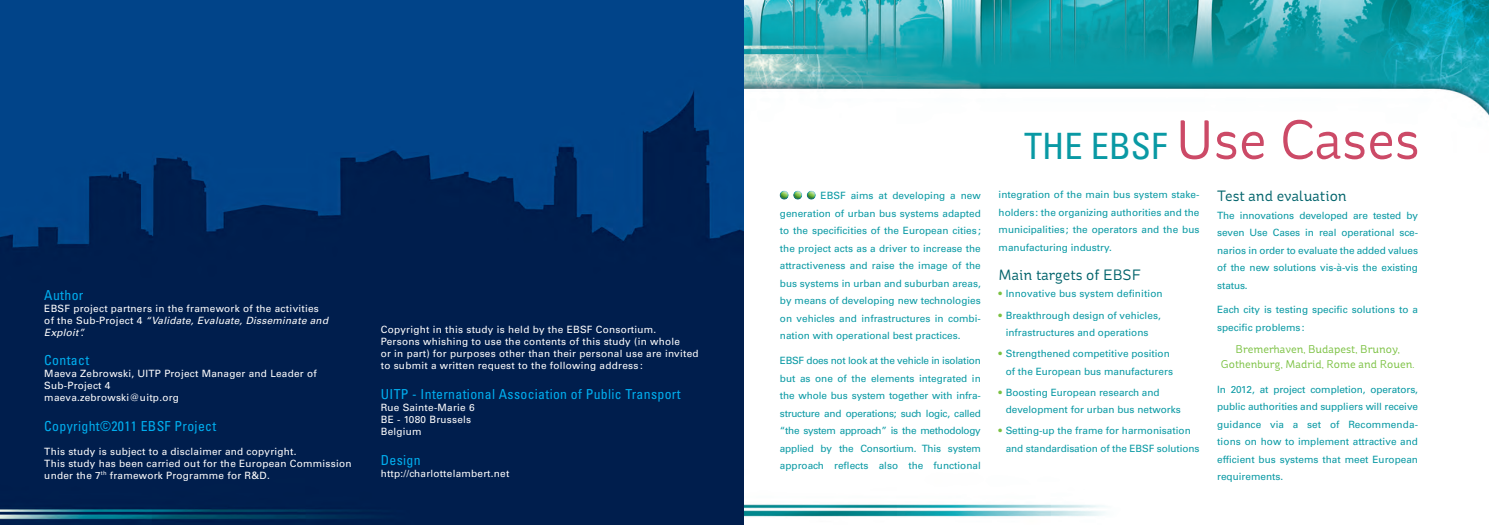
<style>
.page{position:relative;width:1489px;height:525px;background:#fff}
.page>*{position:absolute;margin:0;border:0;box-sizing:border-box;transform-origin:0 0}
.t1{font:55px "St Ryde";color:#cc4a67}
.t2{font:14.88px "St Ryde";color:#00636b}
.t3{font:condensed 13.75px "Univers LT Std";letter-spacing:.025em;color:#00aeef}
.t4{font:11.25px/15px "St Ryde";color:#7bc142;text-align:center}
.t5{font:10px/17.5px "Univers LT Std";color:#0999a4;text-align:justify}
.t6{font:10px/12px "Univers LT Std";letter-spacing:.025em;color:#fff}
.s1{font-style:italic}
.s2{font-family:"Univers LT Std";font-stretch:condensed;font-size:36.25px;color:#0999a4}
.s3{color:#7bc142}
</style>
<div class="page">
<img style="left:0;top:0;width:1488px;height:524px">
<div style="left:779px;top:189px;width:11px;height:9px;background:#fff;opacity:.75"></div>
<div style="left:779px;top:191px;width:11px;height:9px;background:#00636b;opacity:.52"></div>
<div style="left:792px;top:189px;width:11px;height:9px;background:#fff;opacity:.75"></div>
<div style="left:792px;top:191px;width:11px;height:9px;background:#00636b;opacity:.52"></div>
<div style="left:806px;top:189px;width:11px;height:9px;background:#fff;opacity:.75"></div>
<div style="left:806px;top:191px;width:11px;height:9px;background:#00636b;opacity:.52"></div>
<h3 class="t3" style="left:44px;top:286px;width:41px">Author</h3>
<p class="t6" style="left:44px;top:302px;width:285px">EBSF project partners in the framework of the activities of the Sub-Project 4 <span class="s1">“Validate, Evaluate, Disseminate and<br>Exploit”.</span></p>
<h3 class="t3" style="left:44px;top:351px;width:46px">Contact</h3>
<p class="t6" style="left:44px;top:367px;width:274px">Maeva Zebrowski, UITP Project Manager and Leader of<br>Sub-Project 4<br>maeva.zebrowski@uitp.org</p>
<h3 class="t3" style="left:44px;top:417px;width:173px">Copyright©2011 EBSF Project</h3>
<p class="t6" style="left:44px;top:445px;width:309px">This study is subject to a disclaimer and copyright.<br>This study has been carried out for the European Commission under the 7<sup>th</sup> framework Programme for R&amp;D.</p>
<p class="t6" style="left:381px;top:323px;width:319px">Copyright in this study is held by the EBSF Consortium.<br>Persons whishing to use the contents of this study (in whole<br>or in part) for purposes other than their personal use are invited to submit a written request to the following address :</p>
<h3 class="t3" style="left:381px;top:385px;width:301px">UITP - International Association of Public Transport</h3>
<p class="t6" style="left:381px;top:401px;width:95px">Rue Sainte-Marie 6<br>BE - 1080 Brussels<br>Belgium</p>
<h3 class="t3" style="left:381px;top:451px;width:41px">Design</h3>
<p class="t6" style="left:381px;top:467px;width:130px">http://charlottelambert.net</p>
<p class="t5" style="left:780px;top:187px;width:202px;text-indent:41px">EBSF aims at developing a new generation of urban bus systems adapted to the specificities of the European cities ; the project acts as a driver to increase the attractiveness and raise the image of the bus systems in urban and suburban areas, by means of developing new technologies on vehicles and infrastructures in combi&shy;nation with oper ational best practices.</p>
<p class="t5" style="left:780px;top:351px;width:202px">EBSF does not look at the vehicle in isolation but as one of the elements integrated in the whole bus system together with infra&shy;structure and operations; such logic, called “the system approach” is the methodology applied by the Consortium. This system approach reflects also the functional</p>
<h1 class="t1" style="left:1024px;top:107px;width:397px"><span class="s2">the eBSF</span> Use Cases</h1>
<p class="t5" style="left:998px;top:186px;width:202px">integration of the main bus system stake&shy;holders : the organizing authorities and the municipalities ; the operators and the bus manufacturing industry.</p>
<h2 class="t2" style="left:998px;top:266px;width:144px">Main targets of EBSF</h2>
<p class="t5" style="left:998px;top:285px;width:166px"><span class="s3">•</span> Innovative bus system definition</p>
<p class="t5" style="left:998px;top:306px;width:164px;text-align:center"><span class="s3">•</span> Breakthrough design of vehicles, infrastructures and operations</p>
<p class="t5" style="left:1005px;top:344px;width:169px;text-indent:-7px"><span class="s3">•</span> Strengthened competitive position of the European bus manufacturers</p>
<p class="t5" style="left:1005px;top:383px;width:177px;text-indent:-7px"><span class="s3">•</span> Boosting European research and development for urban bus networks</p>
<p class="t5" style="left:1005px;top:422px;width:195px;text-indent:-7px"><span class="s3">•</span> Setting-up the frame for harmonisation and standardisation of the EBSF solutions</p>
<h2 class="t2" style="left:1217px;top:187px;width:131px">Test and evaluation</h2>
<p class="t5" style="left:1217px;top:206px;width:202px">The innovations developed are tested by seven Use Cases in real operational sce&shy;narios in order to evaluate the added values of the new solutions vis-à-vis the existing status.</p>
<p class="t5" style="left:1217px;top:301px;width:202px">Each city is testing specific solutions to a specific problems :</p>
<p class="t4" style="left:1220px;top:341px;width:195px">Bremerhaven, Budapest, Brunoy,<br>Gothenburg, Madrid, Rome and Rouen.</p>
<p class="t5" style="left:1217px;top:380px;width:202px">In 2012, at project completion, operators, public authorities and suppliers will receive guidance via a set of Recommenda&shy;tions on how to implement attractive and efficient bus systems that meet European requirements.</p>
</div>
